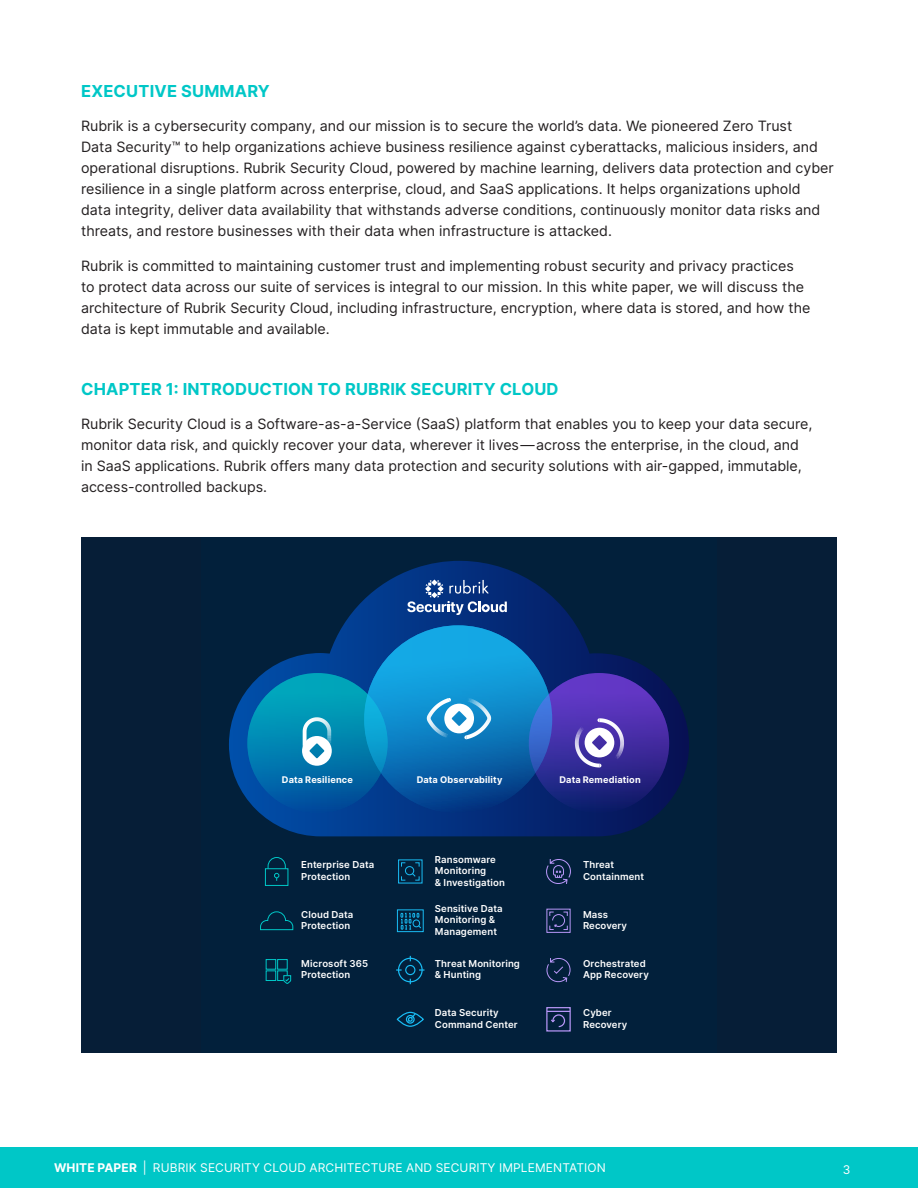
<style>
.page{position:relative;width:918px;height:1188px;background:#fff}
.page>*{position:absolute;margin:0;border:0;box-sizing:border-box;transform-origin:0 0}
.t1{font:700 16.5px "Inter";letter-spacing:.01em;color:#00c7c7}
.txt{font:14.25px/21px "Inter";color:#231f20}
.t2{font:12px "Inter";letter-spacing:.01em;color:#fff}
.t3{font:600 9.6px/11.6px "Inter";letter-spacing:.01em;color:#fff}
.t4{font:700 9.15px "Inter";letter-spacing:.015em;color:#fff}
.s1{font-weight:700}
</style>
<div class="page">
<div style="left:0;top:1148px;width:918px;height:40px;background:#00c7c7"></div>
<div style="left:81px;top:538px;width:756px;height:515px;background:#061e37"></div>
<div style="left:201px;top:538px;width:516px;height:515px;background:#02203b"></div>
<svg style="left:264px;top:857px;width:25px;height:29px"></svg>
<div style="left:277px;top:959px;width:11px;height:11px;border:1px solid #00c7c7"></div>
<div style="left:266px;top:959px;width:10px;height:11px;border:1px solid #00c7c7"></div>
<div style="left:266px;top:970px;width:10px;height:11px;border:1px solid #00c7c7"></div>
<svg style="left:277px;top:970px;width:15px;height:14px"></svg>
<svg style="left:260px;top:911px;width:34px;height:20px"></svg>
<svg style="left:229px;top:561px;width:460px;height:275px"></svg>
<svg style="left:407px;top:580px;width:100px;height:35px"></svg>
<div style="left:247px;top:673px;width:141px;height:140px;background:linear-gradient(to bottom,#00b3c0,#004e9d);border-radius:70px"></div>
<div style="left:529px;top:673px;width:140px;height:140px;background:linear-gradient(to bottom,#6f3bd3,#0f1e6d);border-radius:70px"></div>
<svg style="left:364px;top:625px;width:188px;height:188px"></svg>
<svg style="left:575px;top:718px;width:49px;height:49px"></svg>
<svg style="left:427px;top:697px;width:64px;height:42px"></svg>
<svg style="left:302px;top:717px;width:30px;height:49px"></svg>
<div style="left:397px;top:909px;width:27px;height:23px;border:1px solid #19bcf4"></div>
<svg style="left:400px;top:912px;width:21px;height:18px"></svg>
<svg style="left:401px;top:862px;width:19px;height:19px"></svg>
<div style="left:398px;top:958px;width:25px;height:24px;border:1px solid #19bcf4;border-radius:50%"></div>
<div style="left:405px;top:965px;width:10px;height:10px;border:1px solid #19bcf4;border-radius:50%"></div>
<svg style="left:396px;top:969px;width:6px;height:2px"></svg>
<div style="left:397px;top:1012px;width:27px;height:15px;border:1px solid #19bcf4;border-radius:50%"></div>
<svg style="left:406px;top:1012px;width:11px;height:10px"></svg>
<div style="left:406px;top:1015px;width:9px;height:9px;border:1px solid #19bcf4;border-radius:50%"></div>
<svg style="left:549px;top:911px;width:19px;height:19px"></svg>
<svg style="left:546px;top:859px;width:25px;height:25px"></svg>
<svg style="left:546px;top:958px;width:25px;height:25px"></svg>
<div style="left:546px;top:1007px;width:25px;height:25px;border:1px solid #b897f8"></div>
<svg style="left:547px;top:1011px;width:23px;height:17px"></svg>
<h1 class="t1" style="left:81px;top:79px;width:190px">EXECUTIVE SUMMARY</h1>
<p class="txt" style="left:81px;top:115px;width:754px">Rubrik is a cybersecurity company, and our mission is to secure the world’s data. We pioneered Zero Trust<br>Data Security™ to help organizations achieve business resilience against cyberattacks, malicious insiders, and operational disruptions. Rubrik Security Cloud, powered by machine learning, delivers data protection and cyber resilience in a single platform across enterprise, cloud, and SaaS applications. It helps organizations uphold data integrity, deliver data availability that withstands adverse conditions, continuously monitor data risks and threats, and restore businesses with their data when infrastructure is attacked.</p>
<p class="txt" style="left:81px;top:255px;width:731px">Rubrik is committed to maintaining customer trust and implementing robust security and privacy practices to protect data across our suite of services is integral to our mission. In this white paper, we will discuss the architecture of Rubrik Security Cloud, including infrastructure, encryption, where data is stored, and how the data is kept immutable and available.</p>
<h1 class="t1" style="left:81px;top:376px;width:479px">CHAPTER 1: INTRODUCTION TO RUBRIK SECURITY CLOUD</h1>
<p class="txt" style="left:81px;top:413px;width:733px">Rubrik Security Cloud is a Software-as-a-Service (SaaS) platform that enables you to keep your data secure, monitor data risk, and quickly recover your data, wherever it lives—across the enterprise, in the cloud, and in SaaS applications. Rubrik offers many data protection and security solutions with air-gapped, immutable, access-controlled backups.</p>
<p class="t4" style="left:282px;top:773px;width:73px">Data Resilience</p>
<p class="t4" style="left:417px;top:773px;width:87px">Data Observability</p>
<p class="t4" style="left:559px;top:773px;width:83px">Data Remediation</p>
<p class="t3" style="left:301px;top:859px;width:75px">Enterprise Data<br>Protection</p>
<p class="t3" style="left:301px;top:908px;width:54px">Cloud Data<br>Protection</p>
<p class="t3" style="left:301px;top:957px;width:69px">Microsoft 365<br>Protection</p>
<p class="t3" style="left:435px;top:853px;width:71px">Ransomware<br>Monitoring<br>&amp; Investigation</p>
<p class="t3" style="left:583px;top:859px;width:63px">Threat<br>Containment</p>
<p class="t3" style="left:583px;top:908px;width:46px">Mass<br>Recovery</p>
<p class="t3" style="left:583px;top:957px;width:67px">Orchestrated<br>App Recovery</p>
<p class="t3" style="left:583px;top:1007px;width:46px">Cyber<br>Recovery</p>
<p class="t3" style="left:435px;top:902px;width:69px">Sensitive Data<br>Monitoring &amp;<br>Management</p>
<p class="t3" style="left:435px;top:957px;width:87px">Threat Monitoring &amp; Hunting</p>
<p class="t3" style="left:435px;top:1007px;width:84px">Data Security<br>Command Center</p>
<p class="t2" style="left:54px;top:1159px;width:273px"><span class="s1">White paper</span> | Rubri k Security Cloud Architect</p>
<p class="t2" style="left:379px;top:1159px;width:17px">ureand</p>
<p class="t2" style="left:436px;top:1159px;width:76px">Security Implementati</p>
<p class="t2" style="left:588px;top:1159px;width:18px">on</p>
<p class="t2" style="left:843px;top:1160px;width:9px">3</p>
</div>
